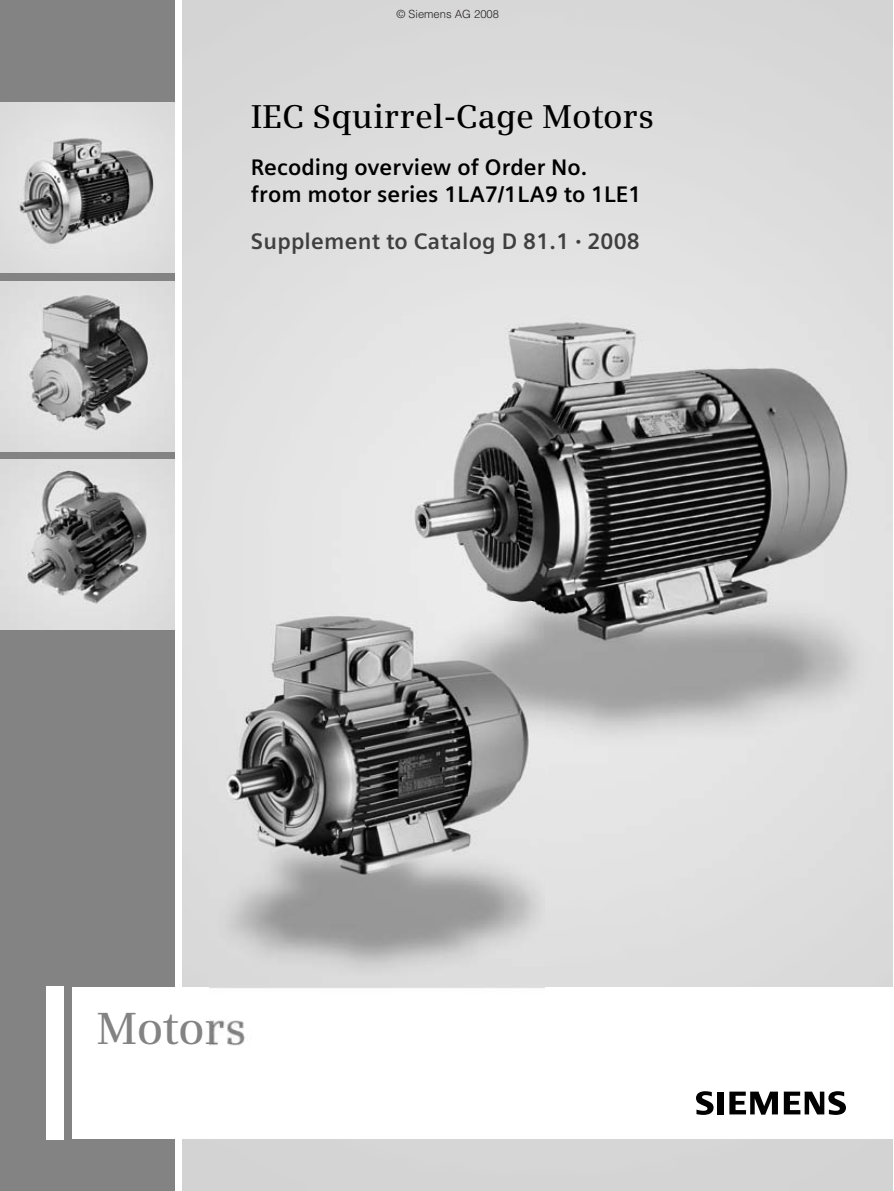
<style>
.page{position:relative;width:894px;height:1191px;background:#fff}
.page>*{position:absolute;margin:0;border:0;box-sizing:border-box;transform-origin:0 0}
.t1{font:600 45px "Siemens Serif OT";letter-spacing:-.005em;color:#838383}
.t2{font:600 33px "Siemens Serif OT";letter-spacing:.005em;color:#000}
.t3{font:700 22.5px/27.6px "Siemens Sans OT";letter-spacing:.005em;color:#000}
.t4{font:700 22.5px "Siemens Sans OT";letter-spacing:.01em;color:#3f3f3f}
.t5{font:300 11.25px "Helvetica";color:#231f20}
.s1{font-size:12px}
</style>
<div class="page">
<div style="left:0;top:0;width:174px;height:1191px;background:#838383"></div>
<div style="left:47px;top:987px;width:17px;height:153px;background:#fff"></div>
<div style="left:72px;top:988px;width:821px;height:151px;background:#fff"></div>
<div style="left:0;top:102px;width:174px;height:171px;background:#dfdfdf"></div>
<img style="left:0;top:281px;width:174px;height:170px">
<img style="left:333px;top:317px;width:560px;height:559px">
<img style="left:17px;top:132px;width:147px;height:117px">
<img style="left:0;top:460px;width:174px;height:170px">
<img style="left:209px;top:601px;width:335px;height:445px">
<svg style="left:696px;top:1091px;width:18px;height:24px"></svg>
<div style="left:717px;top:1092px;width:7px;height:22px;background:#000"></div>
<svg style="left:729px;top:1092px;width:49px;height:23px"></svg>
<svg style="left:784px;top:1091px;width:62px;height:24px"></svg>
<p class="t5" style="left:397px;top:7px;width:104px">© Siemens AG 2008</p>
<h2 class="t2" style="left:251px;top:97px;width:405px">IEC Squirrel-Cage Motors</h2>
<p class="t3" style="left:251px;top:153px;width:392px">Recoding overview of Order No. from motor series 1LA7/1LA9 to 1LE1</p>
<p class="t4" style="left:251px;top:228px;width:391px">Supplement to Catalog D 81.1 <span class="s1">•</span> 2008</p>
<h1 class="t1" style="left:97px;top:1002px;width:151px">Motors</h1>
</div>
